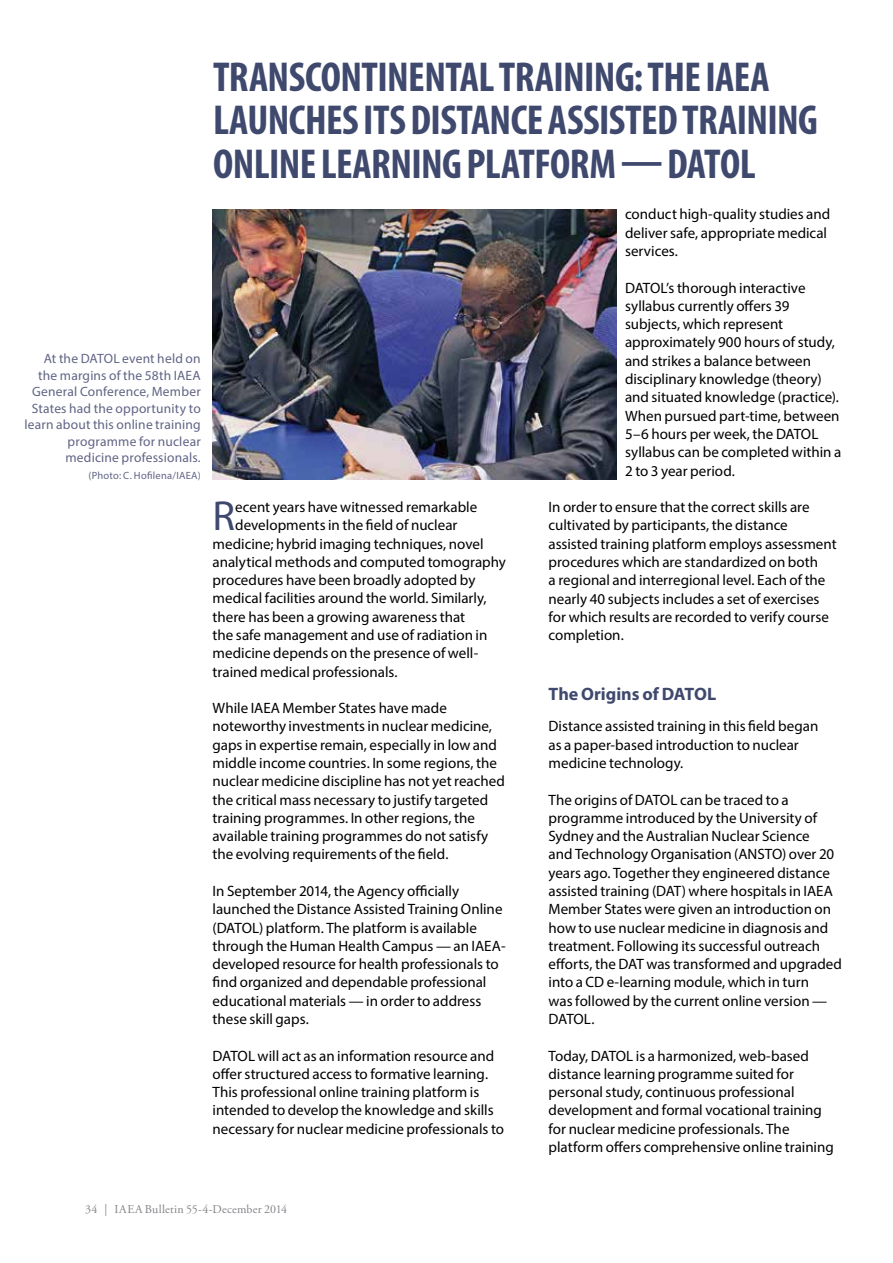
<style>
.page{position:relative;width:893px;height:1263px;background:#fff}
.page>*{position:absolute;margin:0;border:0;box-sizing:border-box;transform-origin:0 0}
.t1{font:42.15px "Myriad Pro";color:#3f496e}
.t2{font:700 condensed 42px/43.5px "Myriad Pro";letter-spacing:-.015em;color:#3f496e}
.t3{font:700 18px "Myriad Pro";color:#3f496e}
.t4{font:15px/18.3px "Myriad Pro";color:#000}
.t5{font:13.5px/16.5px "Myriad Pro";letter-spacing:.015em;color:#616485;text-align:right}
.t6{font:12px "Adobe Garamond Pro";letter-spacing:.015em;color:#858288}
.t7{font:10.5px "Myriad Pro";letter-spacing:.02em;color:#616485}
</style>
<div class="page">
<img style="left:213px;top:209px;width:404px;height:270px">
<h2 class="t2" style="left:213px;top:54px;width:606px">TRANSCONTINENTAL TRAINING: THE IAEA<br>LAUNCHES ITS DISTANCE ASSISTED TRAINING<br>ONLINE LEARNING PLATFORM — DATOL</h2>
<p class="t5" style="left:24px;top:350px;width:178px">At the DATOL event held on the margins of the 58th IAEA<br>General Conference, Member<br>States had the opportunity to learn about this online training programme for nuclear medicine professionals.</p>
<p class="t7" style="left:89px;top:469px;width:114px">(Photo: C. Hofilena/IAEA)</p>
<h1 class="t1" style="left:213px;top:490px;width:24px">R</h1>
<p class="t4" style="left:235px;top:498px;width:244px">ecent years have witnessed remarkable</p>
<p class="t4" style="left:235px;top:516px;width:224px">developments in the field of nuclear</p>
<p class="t4" style="left:213px;top:534px;width:272px">medicine; hybrid imaging techniques, novel</p>
<p class="t4" style="left:213px;top:552px;width:295px">analytical methods and computed tomography</p>
<p class="t4" style="left:213px;top:571px;width:264px">procedures have been broadly adopted by</p>
<p class="t4" style="left:213px;top:589px;width:276px">medical facilities around the world. Similarly,</p>
<p class="t4" style="left:213px;top:607px;width:254px">there has been a growing awareness that</p>
<p class="t4" style="left:213px;top:626px;width:276px">the safe management and use of radiation in</p>
<p class="t4" style="left:213px;top:644px;width:267px">medicine depends on the presence of well-</p>
<p class="t4" style="left:213px;top:662px;width:186px">trained medical professionals.</p>
<p class="t4" style="left:213px;top:699px;width:294px">While IAEA Member States have made noteworthy investments in nuclear medicine, gaps in expertise remain, especially in low and middle income countries. In some regions, the nuclear medicine discipline has not yet reached the critical mass necessary to justify targeted training programmes. In other regions, the available training programmes do not satisfy the evolving requirements of the field.</p>
<p class="t4" style="left:213px;top:882px;width:294px">In September 2014, the Agency officially launched the Distance Assisted Training Online (DATOL) platform. The platform is available through the Human Health Campus — an IAEA&shy;developed resource for health professionals to find organized and dependable professional educational materials — in order to address these skill gaps.</p>
<p class="t4" style="left:213px;top:1046px;width:293px">DATOL will act as an information resource and offer structured access to formative learning.<br>This professional online training platform is intended to develop the knowledge and skills necessary for nuclear medicine professionals to</p>
<p class="t4" style="left:625px;top:205px;width:207px">conduct high-quality studies and deliver safe, appropriate medical services.</p>
<p class="t4" style="left:625px;top:278px;width:218px">DATOL’s thorough interactive syllabus currently offers 39 subjects, which represent approximately 900 hours of study, and strikes a balance between disciplinary knowledge (theory) and situated knowledge (practice).<br>When pursued part-time, between<br>5–6 hours per week, the DATOL syllabus can be completed within a<br>2 to 3 year period.</p>
<p class="t4" style="left:549px;top:498px;width:290px">In order to ensure that the correct skills are cultivated by participants, the distance assisted training platform employs assessment procedures which are standardized on both<br>a regional and interregional level. Each of the nearly 40 subjects includes a set of exercises for which results are recorded to verify course completion.</p>
<p class="t3" style="left:549px;top:682px;width:169px">The Origins of DATOL</p>
<p class="t4" style="left:549px;top:717px;width:271px">Distance assisted training in this field began as a paper-based introduction to nuclear medicine technology.</p>
<p class="t4" style="left:549px;top:790px;width:295px">The origins of DATOL can be traced to a programme introduced by the University of Sydney and the Australian Nuclear Science<br>and Technology Organisation (ANSTO) over 20 years ago. Together they engineered distance assisted training (DAT) where hospitals in IAEA Member States were given an introduction on how to use nuclear medicine in diagnosis and treatment. Following its successful outreach efforts, the DAT was transformed and upgraded into a CD e-learning module, which in turn<br>was followed by the current online version — DATOL.</p>
<p class="t4" style="left:549px;top:1046px;width:287px">Today, DATOL is a harmonized, web-based distance learning programme suited for personal study, continuous professional development and formal vocational training for nuclear medicine professionals. The platform offers comprehensive online training</p>
<p class="t6" style="left:85px;top:1201px;width:204px">34 | IAEA Bulletin 55-4-December 2014</p>
</div>
